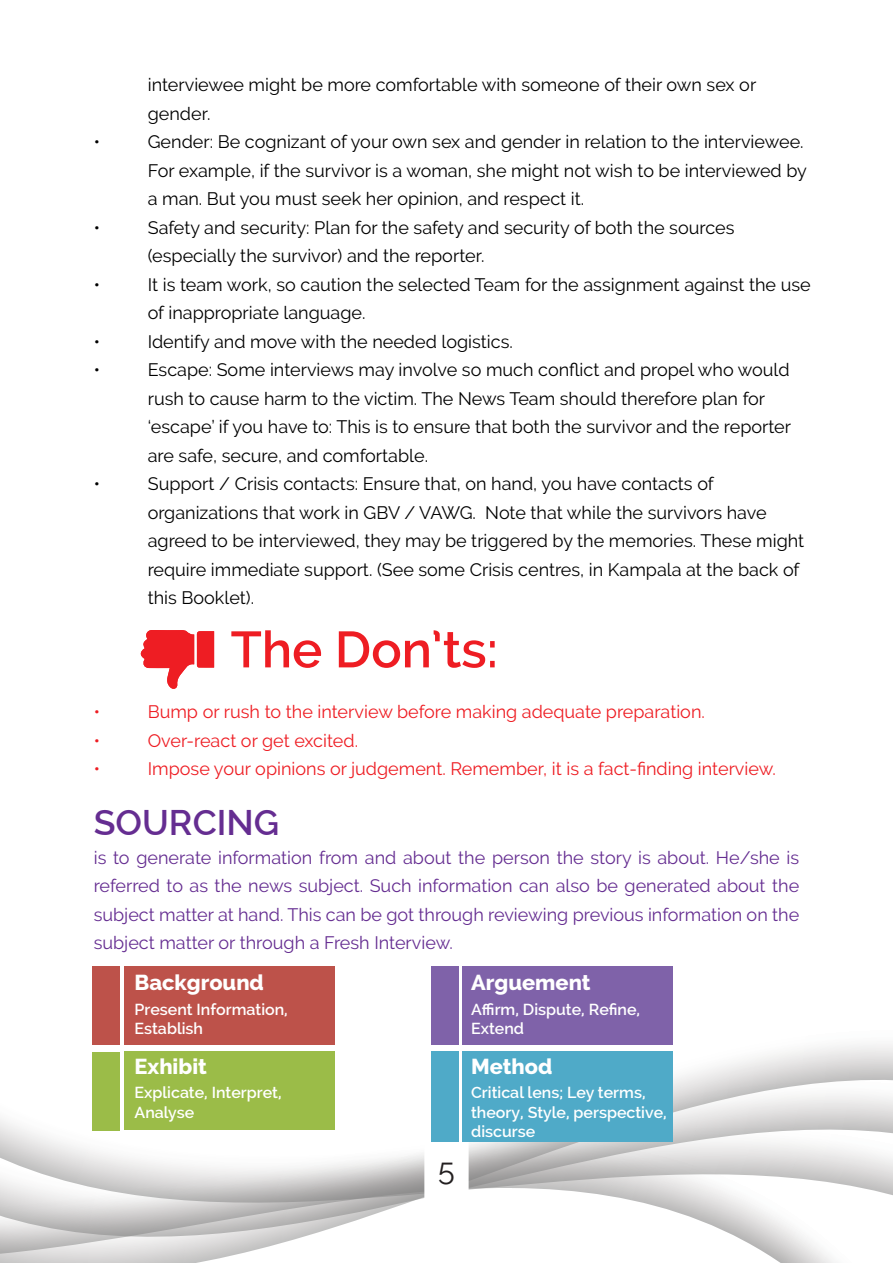
<style>
.page{position:relative;width:893px;height:1263px;background:#fff}
.page>*{position:absolute;margin:0;border:0;box-sizing:border-box;transform-origin:0 0}
.t1{font:600 50.7px "Raleway";color:#ee1d23}
.t2{font:600 35.7px "Raleway";color:#652d91}
.t3{font:30.45px "Raleway";color:#231f20}
.t4{font:800 21.75px "Raleway";color:#fff}
.t5{font:18px/28.5px "Raleway";color:#000}
.t6{font:18px/28.5px "Raleway";color:#652d91;text-align:justify}
.t7{font:18px "Raleway";color:#ee1d23}
.t8{font:600 16.05px/19.5px "Raleway";color:#fff}
</style>
<div class="page">
<svg style="left:0;top:966px;width:893px;height:297px"></svg>
<svg style="left:424px;top:1132px;width:45px;height:73px"></svg>
<svg style="left:140px;top:630px;width:74px;height:59px"></svg>
<div style="left:124px;top:966px;width:210px;height:78px;background:#bd524a"></div>
<div style="left:124px;top:1051px;width:210px;height:78px;background:#9bbc48"></div>
<div style="left:462px;top:966px;width:211px;height:78px;background:#7f62a9"></div>
<div style="left:432px;top:966px;width:27px;height:78px;background:#7f62a9"></div>
<div style="left:92px;top:966px;width:27px;height:78px;background:#bd524a"></div>
<div style="left:92px;top:1052px;width:27px;height:78px;background:#9bbc48"></div>
<div style="left:432px;top:1051px;width:27px;height:91px;background:#4faac8"></div>
<div style="left:462px;top:1051px;width:211px;height:91px;background:#4faac8"></div>
<p class="t5" style="left:148px;top:71px;width:610px">interviewee might be more comfortable with someone of their own sex or gender.</p>
<p class="t5" style="left:94px;top:128px;width:8px">•</p>
<p class="t5" style="left:148px;top:128px;width:661px">Gender: Be cognizant of your own sex and gender in relation to the interviewee.<br>For example, if the survivor is a woman, she might not wish to be interviewed by a man. But you must seek her opinion, and respect it.</p>
<p class="t5" style="left:94px;top:213px;width:8px">•</p>
<p class="t5" style="left:148px;top:213px;width:588px">Safety and security: Plan for the safety and security of both the sources (especially the survivor) and the reporter.</p>
<p class="t5" style="left:94px;top:270px;width:8px">•</p>
<p class="t5" style="left:148px;top:270px;width:664px">It is team work, so caution the selected Team for the assignment against the use of inappropriate language.</p>
<p class="t5" style="left:94px;top:327px;width:8px">•</p>
<p class="t5" style="left:148px;top:327px;width:367px">Identify and move with the needed logistics.</p>
<p class="t5" style="left:94px;top:356px;width:8px">•</p>
<p class="t5" style="left:148px;top:356px;width:645px">Escape: Some interviews may involve so much conflict and propel who would rush to cause harm to the victim. The News Team should therefore plan for ‘escape’ if you have to: This is to ensure that both the survivor and the reporter are safe, secure, and comfortable.</p>
<p class="t5" style="left:94px;top:470px;width:8px">•</p>
<p class="t5" style="left:148px;top:470px;width:658px">Support / Crisis contacts: Ensure that, on hand, you have contacts of organizations that work in GBV / VAWG. Note that while the survivors have agreed to be interviewed, they may be triggered by the memories. These might require immediate support. (See some Crisis centres, in Kampala at the back of this Booklet).</p>
<h1 class="t1" style="left:231px;top:620px;width:269px">The Don’ts:</h1>
<p class="t7" style="left:94px;top:701px;width:8px">•</p>
<p class="t7" style="left:148px;top:701px;width:559px">Bump or rush to the interview before making adequate preparation.</p>
<p class="t7" style="left:94px;top:730px;width:8px">•</p>
<p class="t7" style="left:148px;top:730px;width:212px">Over-react or get excited.</p>
<p class="t7" style="left:94px;top:758px;width:8px">•</p>
<p class="t7" style="left:148px;top:758px;width:630px">Impose your opinions or judgement. Remember, it is a fact-finding interview.</p>
<h2 class="t2" style="left:94px;top:802px;width:187px">SOURCING</h2>
<p class="t6" style="left:94px;top:843px;width:707px">is to generate information from and about the person the story is about. He/she is referred to as the news subject. Such information can also be generated about the subject matter at hand. This can be got through reviewing previous information on the subject matter or through a Fresh Interview.</p>
<p class="t4" style="left:135px;top:970px;width:131px">Background</p>
<p class="t8" style="left:135px;top:999px;width:155px">Present Information,<br>Establish</p>
<p class="t4" style="left:135px;top:1053px;width:74px">Exhibit</p>
<p class="t8" style="left:135px;top:1083px;width:149px">Explicate, Interpret,<br>Analyse</p>
<h3 class="t3" style="left:438px;top:1152px;width:18px">5</h3>
<p class="t4" style="left:471px;top:970px;width:121px">Arguement</p>
<p class="t8" style="left:471px;top:999px;width:171px">Affirm, Dispute, Refine,<br>Extend</p>
<p class="t4" style="left:471px;top:1053px;width:83px">Method</p>
<p class="t8" style="left:471px;top:1083px;width:197px">Critical lens; Ley terms, theory, Style, perspective, discurse</p>
</div>
